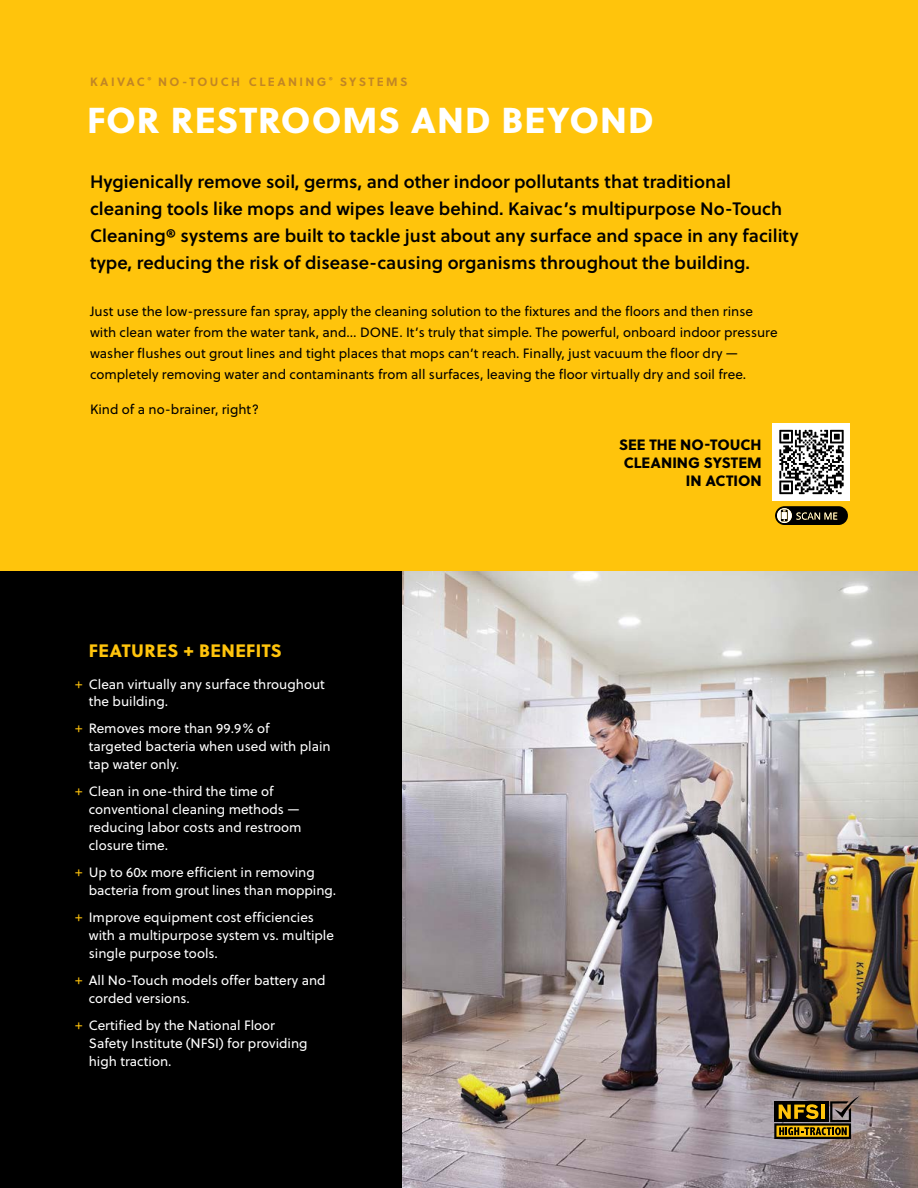
<style>
.page{position:relative;width:918px;height:1188px;background:#fff}
.page>*{position:absolute;margin:0;border:0;box-sizing:border-box;transform-origin:0 0}
.t1{font:36px "Soleil Xb";letter-spacing:.025em;color:#fff}
.t2{font:18px/27px "Soleil Sb";color:#000}
.t3{font:18px "Soleil Xb";letter-spacing:.025em;color:#ffc40c}
.t4{font:15px/18px "Soleil Xb";color:#000;text-align:right}
.t5{font:13.5px/18px "Soleil";color:#fff}
.t6{font:13.5px/21px "Soleil";color:#000}
.t7{font:700 12px "Soleil";letter-spacing:.2em;color:#c18625}
.s1{color:#ffc40c}
</style>
<div class="page">
<div style="left:0;top:0;width:918px;height:572px;background:#ffc40c"></div>
<svg style="left:775px;top:506px;width:73px;height:19px"></svg>
<div style="left:772px;top:423px;width:78px;height:78px;background:#fff"></div>
<svg style="left:779px;top:430px;width:65px;height:64px"></svg>
<svg style="left:780px;top:430px;width:64px;height:13px"></svg>
<img style="left:402px;top:572px;width:516px;height:616px">
<div style="left:0;top:572px;width:402px;height:616px;background:#000"></div>
<svg style="left:774px;top:1096px;width:86px;height:43px;background:#6f5b2e"></svg>
<p class="t7" style="left:90px;top:72px;width:319px">KAIVAC <sup>®</sup> NO-TOUCH CLEANING <sup>®</sup> SYSTEMS</p>
<h1 class="t1" style="left:87px;top:92px;width:568px">FOR RESTROOMS AND BEYOND</h1>
<p class="t2" style="left:90px;top:167px;width:710px">Hygienically remove soil, germs, and other indoor pollutants that traditional cleaning tools like mops and wipes leave behind. Kaivac’s multipurpose No-Touch Cleaning® systems are built to tackle just about any surface and space in any facility type, reducing the risk of disease-causing organisms throughout the building.</p>
<p class="t6" style="left:90px;top:301px;width:689px">Just use the low-pressure fan spray, apply the cleaning solution to the fixtures and the floors and then rinse with clean water from the water tank, and… DONE. It’s truly that simple. The powerful, onboard indoor pressure washer flushes out grout lines and tight places that mops can’t reach. Finally, just vacuum the floor dry — completely removing water and contaminants from all surfaces, leaving the floor virtually dry and soil free.</p>
<p class="t6" style="left:90px;top:398px;width:171px">Kind of a no-brainer, right?</p>
<h2 class="t3" style="left:89px;top:636px;width:195px">FEATURES + BENEFITS</h2>
<p class="t5" style="left:89px;top:674px;width:238px;text-indent:-14px"><span class="s1">+</span> Clean virtually any surface throughout the building.</p>
<p class="t5" style="left:89px;top:719px;width:244px;text-indent:-14px"><span class="s1">+</span> Removes more than 99.9% of<br>targeted bacteria when used with plain tap water only.</p>
<p class="t5" style="left:89px;top:782px;width:214px;text-indent:-14px"><span class="s1">+</span> Clean in one-third the time of conventional cleaning methods — reducing labor costs and restroom closure time.</p>
<p class="t5" style="left:89px;top:863px;width:249px;text-indent:-14px"><span class="s1">+</span> Up to 60x more efficient in removing bacteria from grout lines than mopping.</p>
<p class="t5" style="left:89px;top:908px;width:247px;text-indent:-14px"><span class="s1">+</span> Improve equipment cost efficiencies with a multipurpose system vs. multiple single purpose tools.</p>
<p class="t5" style="left:89px;top:971px;width:238px;text-indent:-14px"><span class="s1">+</span> All No-Touch models offer battery and corded versions.</p>
<p class="t5" style="left:89px;top:1016px;width:220px;text-indent:-14px"><span class="s1">+</span> Certified by the National Floor<br>Safety Institute (NFSI) for providing high traction.</p>
<p class="t4" style="left:619px;top:434px;width:144px">SEE THE NO-TOUCH<br>CLEANING SYSTEM<br>IN ACTION</p>
</div>
